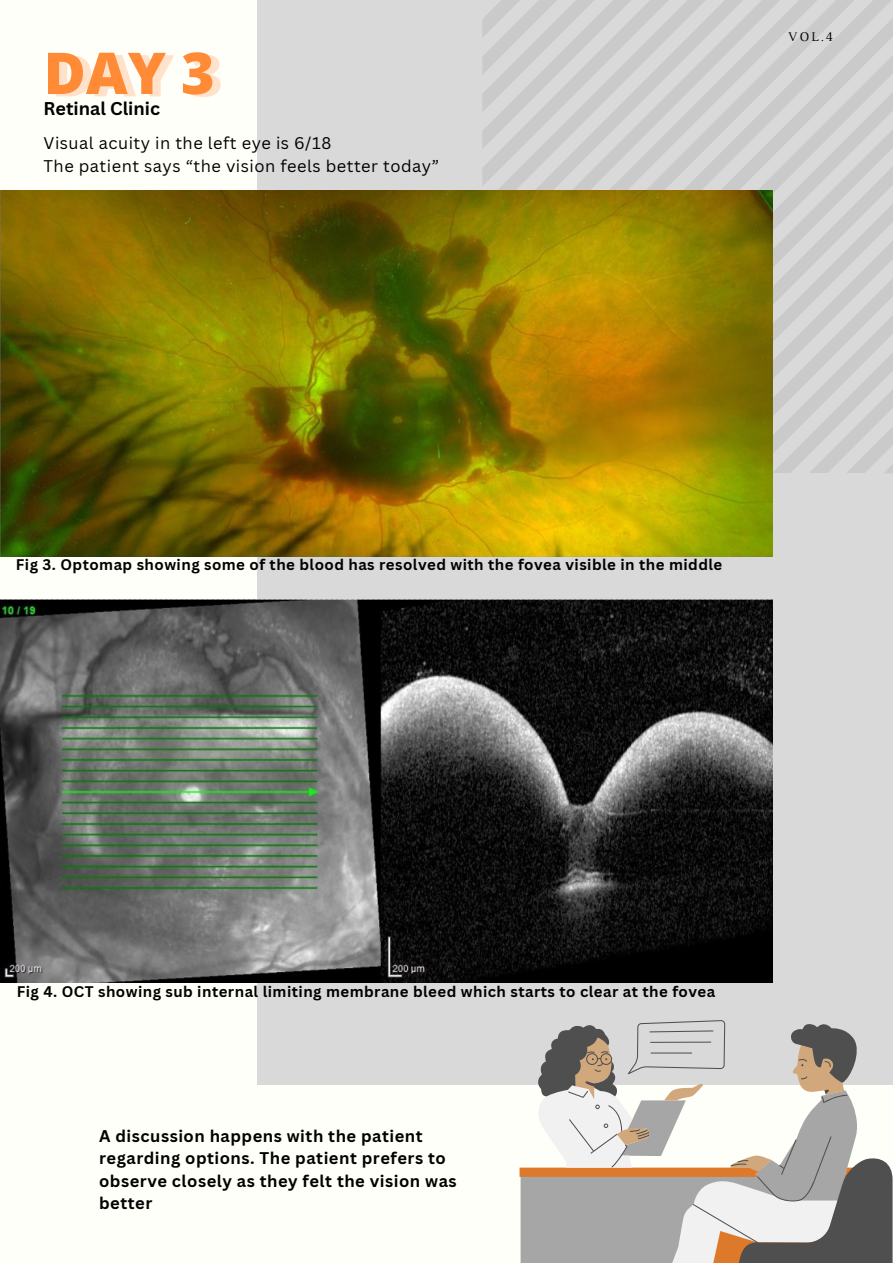
<style>
.page{position:relative;width:893px;height:1264px;background:#fff}
.page>*{position:absolute;margin:0;border:0;box-sizing:border-box;transform-origin:0 0}
.t1{font:800 57.6px "Open Sans";color:#ff8b37}
.t2{font:700 18px "Canva Sans";color:#000}
.t3{font:700 16.5px/22.5px "Canva Sans";letter-spacing:.03em;color:#000}
.t4{font:16.5px/22.5px "Canva Sans";letter-spacing:.03em;color:#000}
.t5{font:700 15px "Canva Sans";letter-spacing:.03em;color:#000}
.t6{font:13.5px "Luthier";color:#000}
</style>
<div class="page">
<div style="left:0;top:0;width:892px;height:1262px;background:#fffff9"></div>
<div style="left:257px;top:0;width:635px;height:1084px;background:#d9d9d9"></div>
<svg style="left:482px;top:0;width:410px;height:473px"></svg>
<img style="left:0;top:191px;width:772px;height:365px">
<img style="left:0;top:599px;width:772px;height:383px">
<svg style="left:519px;top:1167px;width:15px;height:95px"></svg>
<svg style="left:538px;top:1020px;width:354px;height:242px"></svg>
<h1 class="t1" style="left:44px;top:32px;width:173px">DAY 3</h1>
<p class="t2" style="left:44px;top:96px;width:118px">Retinal Clinic</p>
<h1 class="t1" style="left:52px;top:35px;width:173px">DAY 3</h1>
<p class="t4" style="left:44px;top:132px;width:397px">Visual acuity in the left eye is 6/18<br>The patient says “the vision feels better today”</p>
<p class="t6" style="left:787px;top:32px;width:47px">VOL.4</p>
<p class="t5" style="left:16px;top:554px;width:708px">Fig 3. Optomap showing some of the blood has resolved with the fovea visible in the middle</p>
<p class="t5" style="left:17px;top:980px;width:700px">Fig 4. OCT showing sub internal limiting membrane bleed which starts to clear at the fovea</p>
<p class="t3" style="left:99px;top:1124px;width:359px">A discussion happens with the patient regarding options. The patient prefers to observe closely as they felt the vision was better</p>
</div>
